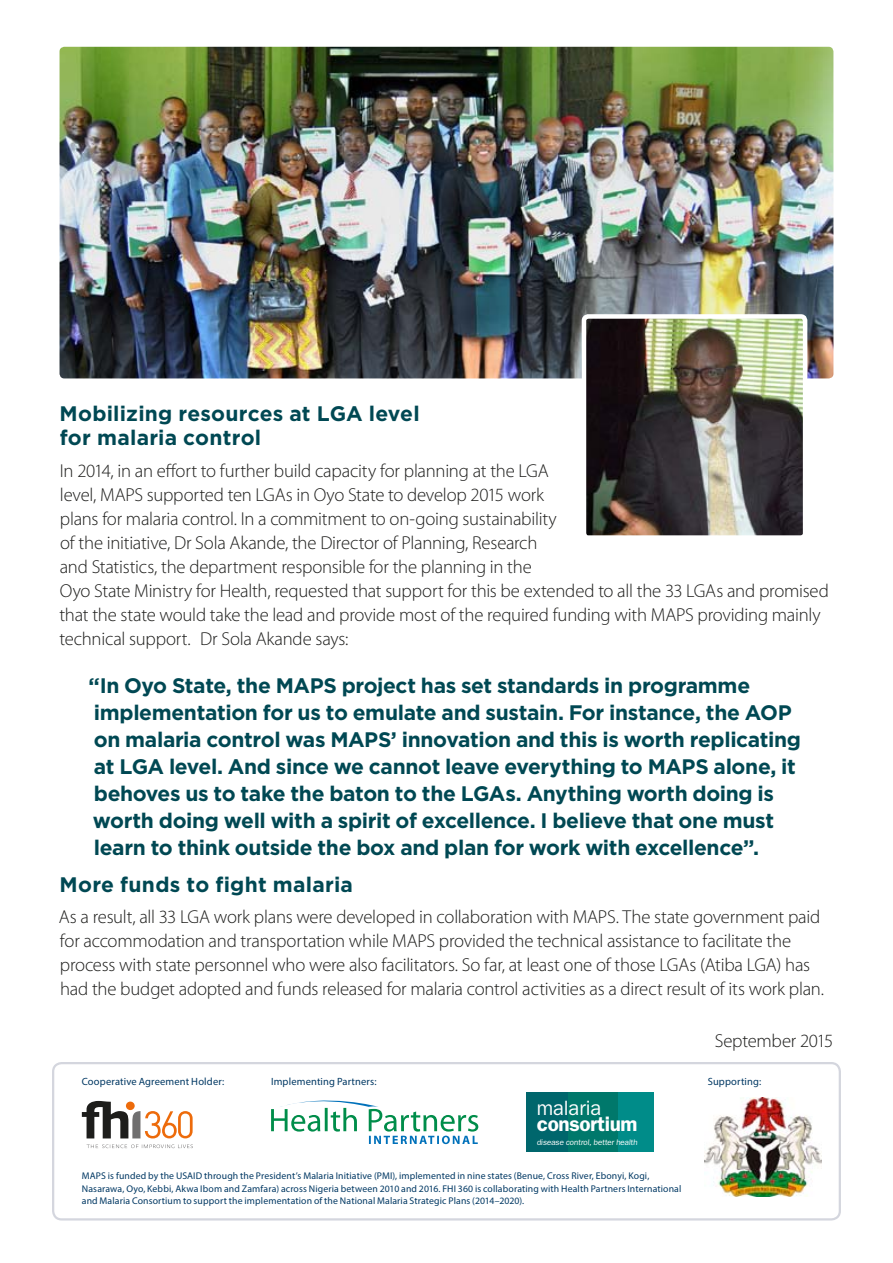
<style>
.page{position:relative;width:893px;height:1263px;background:#fff}
.page>*{position:absolute;margin:0;border:0;box-sizing:border-box;transform-origin:0 0}
.t1{font:700 21px/27px "Gotham";letter-spacing:-.015em;color:#004853}
.t2{font:700 21px/24px "Gotham";letter-spacing:.01em;color:#004853}
.t3{font:700 21px "Gotham";letter-spacing:.015em;color:#004853}
.t4{font:600 20.7px "ITC Franklin Gothic Std";letter-spacing:-.02em;color:#fff}
.t5{font:20.7px "ITC Franklin Gothic Std";letter-spacing:-.005em;color:#fff}
.t6{font:300 18.75px/24px "Myriad Pro";letter-spacing:-.015em;color:#1d1d1b}
.t7{font:10.5px "Myriad Pro";letter-spacing:.015em;color:#003863}
.t8{font:9.75px/12.8px "Myriad Pro";letter-spacing:.015em;color:#003863}
.t9{font:8.1px "ITC Franklin Gothic Std";color:#fff}
</style>
<div class="page">
<div style="left:52px;top:1062px;width:789px;height:158px;border:2px solid #d4d6de;border-radius:9px"></div>
<svg style="left:271px;top:1100px;width:207px;height:44px"></svg>
<svg style="left:82px;top:1101px;width:111px;height:37px"></svg>
<svg style="left:87px;top:1144px;width:106px;height:4px"></svg>
<img style="left:705px;top:1097px;width:117px;height:100px">
<div style="left:528px;top:1093px;width:125px;height:59px;background:#008c89"></div>
<div style="left:528px;top:1093px;width:89px;height:59px;background:#00786b"></div>
<div style="left:526px;top:1093px;width:42px;height:59px;background:#00666c"></div>
<img style="left:60px;top:47px;width:773px;height:331px">
<img style="left:587px;top:319px;width:215px;height:216px">
<div style="left:582px;top:314px;width:225px;height:226px;border:4px solid #fff;border-radius:4px"></div>
<p class="t2" style="left:60px;top:401px;width:362px">Mobilizing resources at LGA level for malaria control</p>
<p class="t6" style="left:59px;top:458px;width:771px">In 2014, in an effort to further build capacity for planning at the LGA<br>level, MAPS supported ten LGAs in Oyo State to develop 2015 work<br>plans for malaria control. In a commitment to on-going sustainability<br>of the initiative, Dr Sola Akande, the Director of Planning, Research<br>and Statistics, the department responsible for the planning in the<br>Oyo State Ministry for Health, requested that support for this be extended to all the 33 LGAs and promised that the state would take the lead and provide most of the required funding with MAPS providing mainly technical support. Dr Sola Akande says:</p>
<p class="t1" style="left:88px;top:671px;width:714px">“In Oyo State, the MAPS project has set standards in programme implementation for us to emulate and sustain. For instance, the AOP on malaria control was MAPS’ innovation and this is worth replicating at LGA level. And since we cannot leave everything to MAPS alone, it behoves us to take the baton to the LGAs. Anything worth doing is worth doing well with a spirit of excellence. I believe that one must learn to think outside the box and plan for work with excellence”.</p>
<p class="t3" style="left:60px;top:872px;width:295px">More funds to fight malaria</p>
<p class="t6" style="left:59px;top:904px;width:767px">As a result, all 33 LGA work plans were developed in collaboration with MAPS. The state government paid for accommodation and transportation while MAPS provided the technical assistance to facilitate the process with state personnel who were also facilitators. So far, at least one of those LGAs (Atiba LGA) has had the budget adopted and funds released for malaria control activities as a direct result of its work plan.</p>
<p class="t6" style="left:715px;top:1029px;width:120px">September 2015</p>
<p class="t7" style="left:82px;top:1075px;width:144px">Cooperative Agreement Holder:</p>
<p class="t7" style="left:271px;top:1075px;width:107px">Implementing Partners:</p>
<p class="t7" style="left:708px;top:1075px;width:55px">Supporting:</p>
<p class="t5" style="left:537px;top:1096px;width:66px">malaria</p>
<p class="t4" style="left:537px;top:1112px;width:102px">consortium</p>
<p class="t9" style="left:537px;top:1138px;width:103px">disease control, better health</p>
<p class="t8" style="left:82px;top:1169px;width:601px">MAPS is funded by the USAID through the President’s Malaria Initiative (PMI), implemented in nine states (Benue, Cross River, Ebonyi, Kogi,<br>Nasarawa, Oyo, Kebbi, Akwa Ibom and Zamfara) across Nigeria between 2010 and 2016. FHI 360 is collaborating with Health Partners International and Malaria Consortium to support the implementation of the National Malaria Strategic Plans (2014–2020).</p>
</div>
